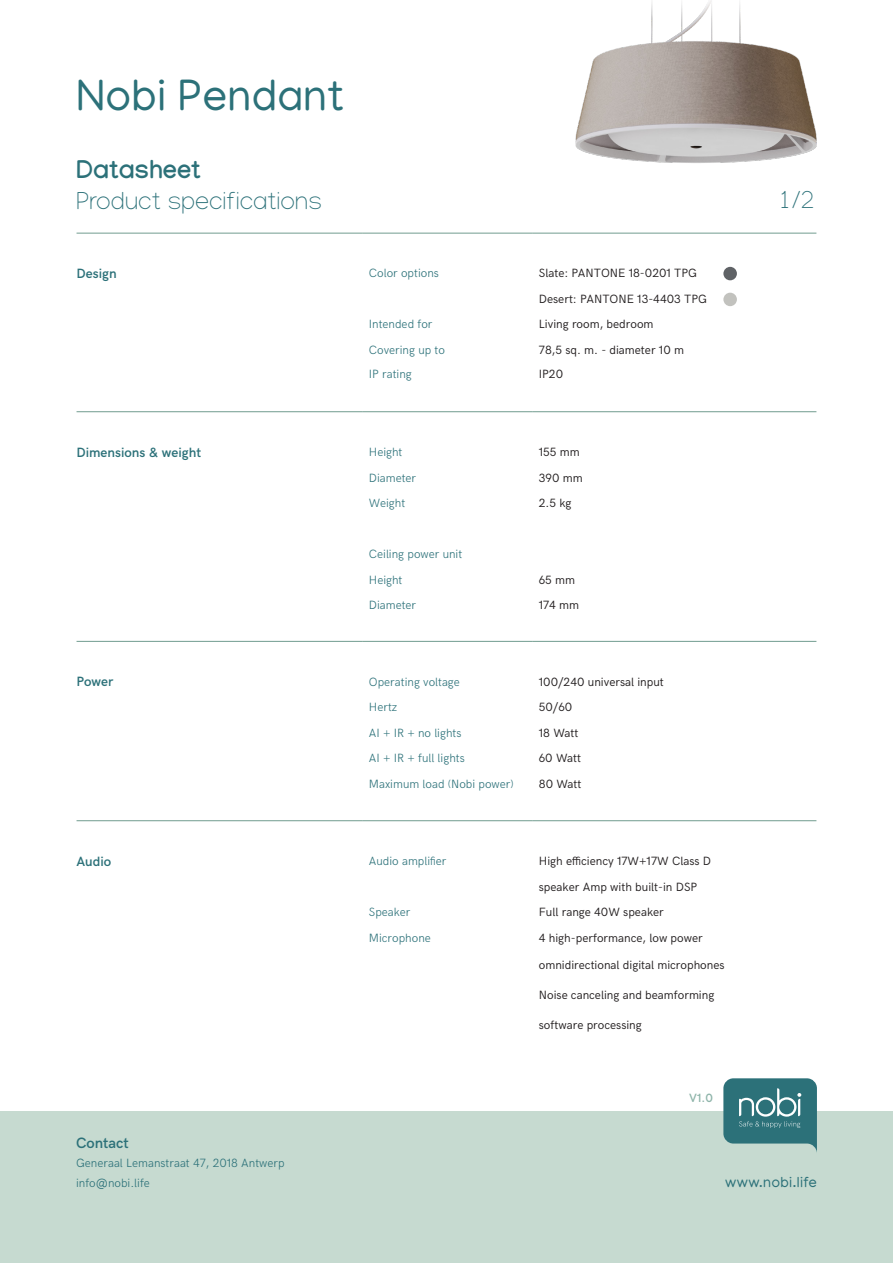
<style>
.page{position:relative;width:893px;height:1263px;background:#fff}
.page>*{position:absolute;margin:0;border:0;box-sizing:border-box;transform-origin:0 0}
.t1{font:45px "Manjari";color:#2c7179}
.t2{font:100 25.5px "Manjari";color:#2c7179}
.t3{font:700 25.5px "Manjari";color:#2c7179}
.t4{font:15px "Manjari";letter-spacing:.015em;color:#2c7179}
.t5{font:600 15px "HK Grotesk";color:#2c7179}
.t6{font:600 13.5px "HK Grotesk";color:#2c7179}
.t7{font:12px "HK Grotesk";color:#231f20}
.t8{font:300 12px "HK Grotesk";color:#2c7179}
.t9{font:600 12px "HK Grotesk";color:#8fb5aa}
</style>
<div class="page">
<hr style="left:77px;top:233px;width:286px;height:1px;background:#719c8f">
<hr style="left:363px;top:233px;width:170px;height:1px;background:#719c8f">
<hr style="left:533px;top:233px;width:283px;height:1px;background:#719c8f">
<hr style="left:77px;top:411px;width:286px;height:1px;background:#719c8f">
<hr style="left:363px;top:411px;width:170px;height:1px;background:#719c8f">
<hr style="left:533px;top:411px;width:283px;height:1px;background:#719c8f">
<hr style="left:77px;top:641px;width:286px;height:1px;background:#719c8f">
<hr style="left:363px;top:641px;width:170px;height:1px;background:#719c8f">
<hr style="left:533px;top:641px;width:283px;height:1px;background:#719c8f">
<hr style="left:77px;top:820px;width:286px;height:1px;background:#719c8f">
<hr style="left:363px;top:820px;width:170px;height:1px;background:#719c8f">
<hr style="left:533px;top:820px;width:283px;height:1px;background:#719c8f">
<div style="left:0;top:1111px;width:893px;height:152px;background:#c6dad0"></div>
<img style="left:575px;top:0;width:242px;height:163px">
<svg style="left:723px;top:1078px;width:94px;height:74px;background:#4f898e"></svg>
<div style="left:723px;top:267px;width:14px;height:13px;background:#5f6266;border-radius:50%"></div>
<div style="left:723px;top:293px;width:14px;height:13px;background:#c2c2be;border-radius:50%"></div>
<p class="t1" style="left:76px;top:68px;width:270px">Nobi Pendant</p>
<p class="t3" style="left:76px;top:155px;width:126px">Datasheet</p>
<p class="t2" style="left:76px;top:185px;width:248px">Product specifications</p>
<p class="t2" style="left:777px;top:184px;width:39px">1/2</p>
<p class="t6" style="left:77px;top:263px;width:42px">Design</p>
<p class="t8" style="left:369px;top:264px;width:71px">Color options</p>
<p class="t7" style="left:539px;top:264px;width:160px">Slate: PANTONE 18-0201 TPG</p>
<p class="t7" style="left:539px;top:290px;width:170px">Desert: PANTONE 13-4403 TPG</p>
<p class="t8" style="left:369px;top:315px;width:65px">Intended for</p>
<p class="t7" style="left:539px;top:315px;width:116px">Living room, bedroom</p>
<p class="t8" style="left:369px;top:341px;width:78px">Covering up to</p>
<p class="t7" style="left:539px;top:341px;width:147px">78,5 sq. m. - diameter 10 m</p>
<p class="t8" style="left:369px;top:364px;width:44px">IP rating</p>
<p class="t7" style="left:539px;top:364px;width:26px">IP20</p>
<p class="t6" style="left:77px;top:442px;width:126px">Dimensions &amp; weight</p>
<p class="t8" style="left:369px;top:443px;width:35px">Height</p>
<p class="t7" style="left:539px;top:443px;width:42px">155 mm</p>
<p class="t8" style="left:369px;top:468px;width:49px">Diameter</p>
<p class="t7" style="left:539px;top:468px;width:45px">390 mm</p>
<p class="t8" style="left:369px;top:494px;width:38px">Weight</p>
<p class="t7" style="left:539px;top:494px;width:34px">2.5 kg</p>
<p class="t8" style="left:369px;top:545px;width:95px">Ceiling power unit</p>
<p class="t8" style="left:369px;top:570px;width:35px">Height</p>
<p class="t7" style="left:539px;top:570px;width:38px">65 mm</p>
<p class="t8" style="left:369px;top:596px;width:49px">Diameter</p>
<p class="t7" style="left:539px;top:596px;width:42px">174 mm</p>
<p class="t6" style="left:77px;top:672px;width:38px">Power</p>
<p class="t8" style="left:369px;top:672px;width:93px">Operating voltage</p>
<p class="t7" style="left:539px;top:672px;width:127px">100/240 universal input</p>
<p class="t8" style="left:369px;top:698px;width:30px">Hertz</p>
<p class="t7" style="left:539px;top:698px;width:35px">50/60</p>
<p class="t8" style="left:369px;top:723px;width:94px">AI + IR + no lights</p>
<p class="t7" style="left:539px;top:723px;width:41px">18 Watt</p>
<p class="t8" style="left:369px;top:749px;width:97px">AI + IR + full lights</p>
<p class="t7" style="left:539px;top:749px;width:44px">60 Watt</p>
<p class="t8" style="left:369px;top:775px;width:146px">Maximum load (Nobi power)</p>
<p class="t7" style="left:539px;top:775px;width:44px">80 Watt</p>
<p class="t6" style="left:77px;top:851px;width:36px">Audio</p>
<p class="t8" style="left:369px;top:852px;width:79px">Audio amplifier</p>
<p class="t7" style="left:539px;top:852px;width:174px">High efficiency 17W+17W Class D</p>
<p class="t7" style="left:539px;top:877px;width:160px">speaker Amp with built-in DSP</p>
<p class="t8" style="left:369px;top:903px;width:43px">Speaker</p>
<p class="t7" style="left:539px;top:903px;width:127px">Full range 40W speaker</p>
<p class="t8" style="left:369px;top:928px;width:64px">Microphone</p>
<p class="t7" style="left:539px;top:928px;width:165px">4 high-performance, low power</p>
<p class="t7" style="left:539px;top:956px;width:187px">omnidirectional digital microphones</p>
<p class="t7" style="left:539px;top:986px;width:177px">Noise canceling and beamforming</p>
<p class="t7" style="left:539px;top:1016px;width:105px">software processing</p>
<p class="t5" style="left:76px;top:1131px;width:54px">Contact</p>
<p class="t8" style="left:76px;top:1154px;width:210px">Generaal Lemanstraat 47, 2018 Antwerp</p>
<p class="t8" style="left:76px;top:1173px;width:75px">info@nobi.life</p>
<p class="t9" style="left:689px;top:1089px;width:25px">V1.0</p>
<p class="t4" style="left:725px;top:1173px;width:93px">www.nobi.life</p>
</div>
